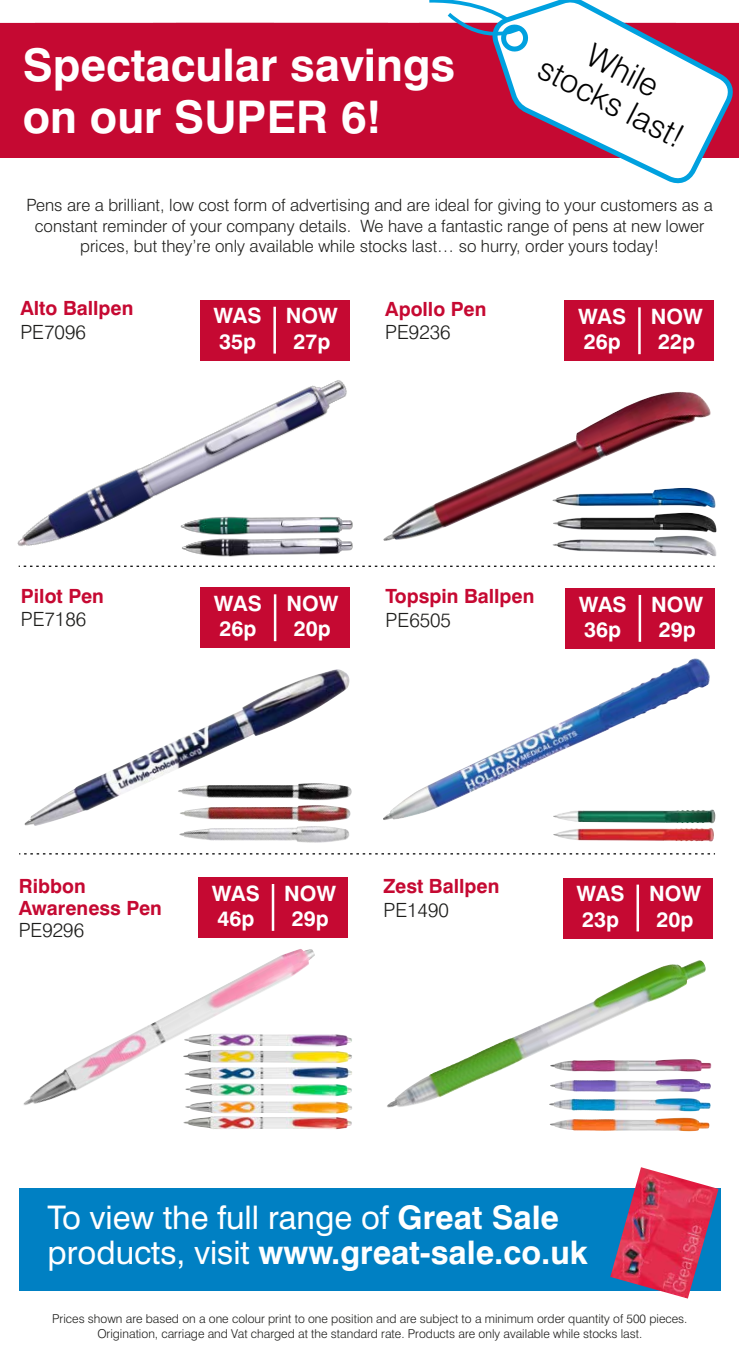
<style>
.page{position:relative;width:739px;height:1359px;background:#fff}
.page>*{position:absolute;margin:0;border:0;box-sizing:border-box;transform-origin:0 0}
.t1{font:700 45px/51.4px "Swiss 721 BT";color:#fff}
.t2{font:300 32.62px/33.8px "Swiss 721 BT";color:#000;text-align:center}
.t3{font:32.5px/35px "Swiss 721 BT";color:#fff}
.t4{font:700 21.12px/25.4px "Swiss 721 BT";color:#fff}
.t5{font:700 19.62px "Swiss 721 BT";color:#c60932}
.t6{font:300 19.62px "Swiss 721 BT";color:#1d1d1b}
.t7{font:700 19.62px/22px "Swiss 721 BT";color:#c50932}
.t8{font:300 16.88px/20.2px "Swiss 721 BT";color:#1d1d1b;text-align:center}
.t9{font:300 12.25px/14.6px "Swiss 721 BT";color:#1d1d1b;text-align:center}
.s1{font-weight:700}
</style>
<div class="page">
<div style="left:0;top:23px;width:738px;height:135px;background:#c50932"></div>
<svg style="left:495px;top:0;width:241px;height:184px"></svg>
<svg style="left:425px;top:0;width:97px;height:47px"></svg>
<svg style="left:368px;top:565px;width:346px;height:2px"></svg>
<div style="left:200px;top:300px;width:149px;height:60px;background:#c50932"></div>
<hr style="left:273px;top:307px;width:3px;height:46px;background:#fff">
<div style="left:564px;top:300px;width:149px;height:61px;background:#c50932"></div>
<hr style="left:638px;top:307px;width:2px;height:47px;background:#fff">
<img style="left:17px;top:357px;width:348px;height:210px">
<img style="left:177px;top:532px;width:180px;height:27px">
<img style="left:178px;top:513px;width:180px;height:24px">
<img style="left:712px;top:495px;width:4px;height:13px">
<img style="left:383px;top:392px;width:329px;height:149px">
<img style="left:552px;top:535px;width:165px;height:22px">
<img style="left:552px;top:512px;width:165px;height:21px">
<svg style="left:19px;top:853px;width:695px;height:1px"></svg>
<div style="left:200px;top:587px;width:149px;height:61px;background:#c50932"></div>
<hr style="left:274px;top:594px;width:2px;height:47px;background:#fff">
<div style="left:565px;top:588px;width:149px;height:60px;background:#c50932"></div>
<hr style="left:638px;top:595px;width:3px;height:47px;background:#fff">
<img style="left:24px;top:669px;width:325px;height:157px">
<img style="left:178px;top:783px;width:174px;height:17px">
<img style="left:179px;top:826px;width:170px;height:17px">
<img style="left:179px;top:805px;width:172px;height:17px">
<img style="left:383px;top:658px;width:327px;height:162px">
<img style="left:552px;top:809px;width:163px;height:14px">
<img style="left:553px;top:828px;width:161px;height:13px">
<div style="left:20px;top:1188px;width:701px;height:102px;background:#0080c3"></div>
<img style="left:610px;top:1167px;width:108px;height:131px">
<div style="left:198px;top:877px;width:149px;height:60px;background:#c50932"></div>
<hr style="left:272px;top:884px;width:2px;height:46px;background:#fff">
<div style="left:563px;top:878px;width:149px;height:60px;background:#c50932"></div>
<hr style="left:636px;top:884px;width:3px;height:47px;background:#fff">
<img style="left:315px;top:1066px;width:37px;height:13px">
<img style="left:315px;top:1084px;width:37px;height:12px">
<img style="left:185px;top:1101px;width:167px;height:12px">
<img style="left:23px;top:949px;width:292px;height:157px">
<img style="left:184px;top:1033px;width:168px;height:13px">
<img style="left:183px;top:1116px;width:169px;height:13px">
<img style="left:183px;top:1049px;width:169px;height:14px">
<img style="left:560px;top:1108px;width:123px;height:2px">
<img style="left:387px;top:960px;width:319px;height:148px">
<img style="left:550px;top:1117px;width:159px;height:14px">
<img style="left:549px;top:1079px;width:161px;height:13px">
<img style="left:550px;top:1059px;width:133px;height:12px">
<h1 class="t1" style="left:23px;top:39px;width:433px">Spectacular savings on our SUPER 6!</h1>
<h2 class="t2" style="left:563px;top:21px;width:161px;rotate:27deg">While stocks last!</h2>
<p class="t8" style="left:26px;top:195px;width:687px">Pens are a brilliant, low cost form of advertising and are ideal for giving to your customers as a constant reminder of your company details. We have a fantastic range of pens at new lower prices, but they’re only available while stocks last… so hurry, order yours today!</p>
<p class="t5" style="left:20px;top:296px;width:114px">Alto Ballpen</p>
<p class="t6" style="left:20px;top:320px;width:67px">PE7096</p>
<p class="t4" style="left:213px;top:303px;width:49px">WAS<br>35p</p>
<p class="t4" style="left:286px;top:303px;width:54px;text-align:center">NOW<br>27p</p>
<p class="t5" style="left:385px;top:297px;width:103px">Apollo Pen</p>
<p class="t6" style="left:385px;top:320px;width:67px">PE9236</p>
<p class="t4" style="left:578px;top:303px;width:49px">WAS<br>26p</p>
<p class="t4" style="left:650px;top:303px;width:54px;text-align:center">NOW<br>22p</p>
<p class="t5" style="left:21px;top:584px;width:84px">Pilot Pen</p>
<p class="t6" style="left:21px;top:607px;width:67px">PE7186</p>
<p class="t4" style="left:214px;top:590px;width:49px">WAS<br>26p</p>
<p class="t4" style="left:286px;top:590px;width:54px;text-align:center">NOW<br>20p</p>
<p class="t5" style="left:385px;top:584px;width:150px">Topspin Ballpen</p>
<p class="t6" style="left:385px;top:608px;width:67px">PE6505</p>
<p class="t4" style="left:578px;top:591px;width:49px">WAS<br>36p</p>
<p class="t4" style="left:651px;top:591px;width:54px;text-align:center">NOW<br>29p</p>
<p class="t7" style="left:19px;top:874px;width:145px">Ribbon<br>Awareness Pen</p>
<p class="t6" style="left:19px;top:917px;width:67px">PE9296</p>
<p class="t4" style="left:212px;top:880px;width:49px">WAS<br>46p</p>
<p class="t4" style="left:284px;top:880px;width:54px;text-align:center">NOW<br>29p</p>
<p class="t7" style="left:383px;top:875px;width:117px">Zest Ballpen</p>
<p class="t6" style="left:383px;top:897px;width:67px">PE1490</p>
<p class="t4" style="left:576px;top:880px;width:49px">WAS<br>23p</p>
<p class="t4" style="left:648px;top:880px;width:54px;text-align:center">NOW<br>20p</p>
<h3 class="t3" style="left:47px;top:1199px;width:542px">To view the full range of <span class="s1">Great Sale </span>products, visit <span class="s1">www.great-sale.co.uk</span></h3>
<p class="t9" style="left:52px;top:1311px;width:636px">Prices shown are based on a one colour print to one position and are subject to a minimum order quantity of 500 pieces.<br>Origination, carriage and Vat charged at the standard rate. Products are only available while stocks last.</p>
</div>
